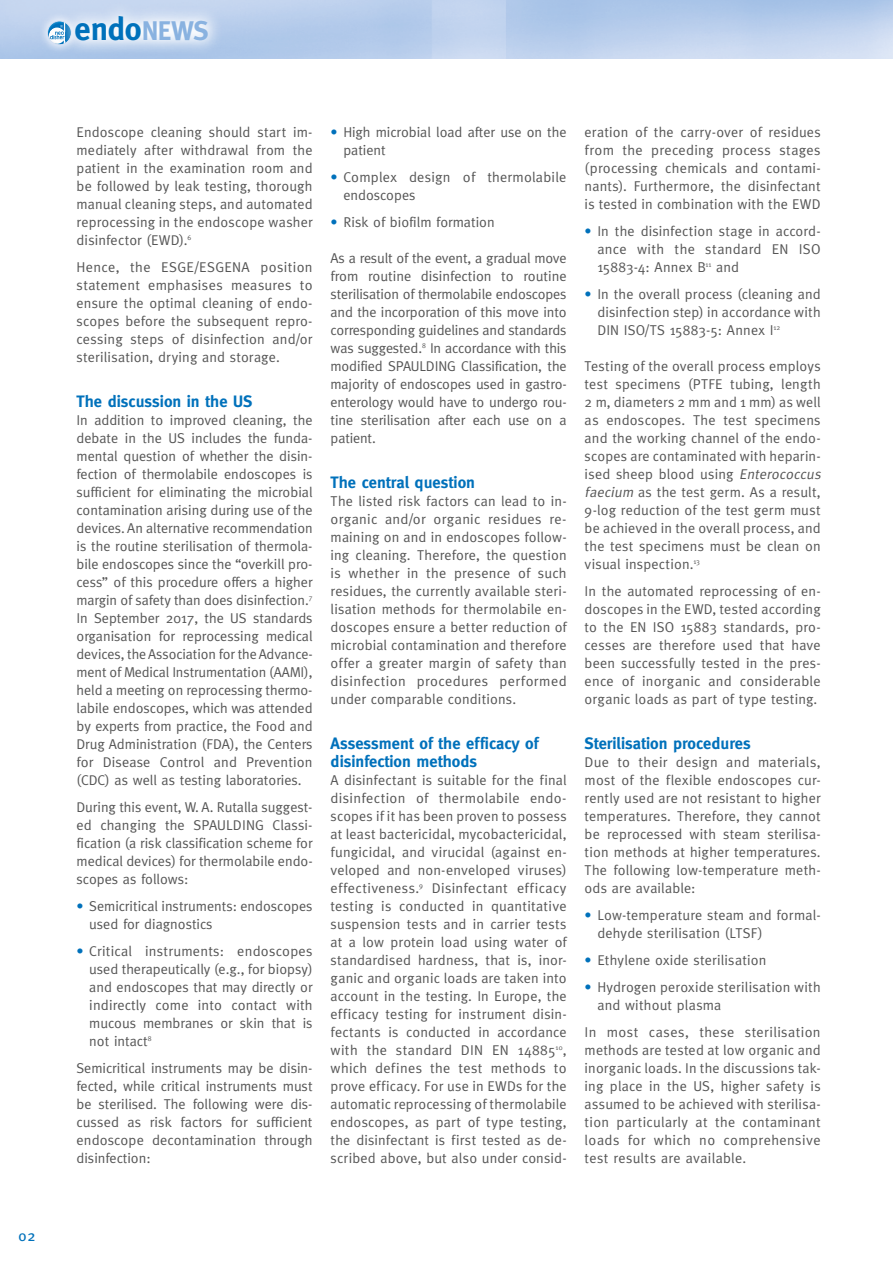
<style>
.page{position:relative;width:893px;height:1263px;background:#fff}
.page>*{position:absolute;margin:0;border:0;box-sizing:border-box;transform-origin:0 0}
.t1{font:700 32.55px "Meta";color:#0071bb}
.t2{font:700 16.5px/18px "Meta";color:#0071bb}
.t3{font:15px "Meta Plus";color:#0071bb}
.t4{font:14.25px/18px "Meta";letter-spacing:.01em;color:#565656;text-align:justify}
.s1{font-size:27px;color:#89b2e0}
.s2{color:#0071bb}
.s3{font-style:italic}
</style>
<div class="page">
<svg style="left:38px;top:12px;width:22px;height:42px"></svg>
<svg style="left:48px;top:21px;width:12px;height:24px"></svg>
<div style="left:47px;top:21px;width:25px;height:24px;border:1px solid #d3dff3;border-radius:50%"></div>
<svg style="left:60px;top:1px;width:163px;height:55px"></svg>
<p class="t3" style="left:19px;top:1227px;width:18px">02</p>
<h1 class="t1" style="left:75px;top:10px;width:136px">endo<span class="s1">NEWS</span></h1>
<p class="t4" style="left:77px;top:122px;width:238px">Endoscope cleaning should start im&shy;mediately after withdrawal from the patient in the examination room and be followed by leak testing, thorough manual cleaning steps, and automated reprocessing in the endoscope washer disinfector (EWD).<sup>6</sup></p>
<p class="t4" style="left:77px;top:257px;width:238px">Hence, the ESGE/ESGENA position statement emphasises measures to ensure the optimal cleaning of endo&shy;scopes before the subsequent repro&shy;cessing steps of disinfection and/or sterilisation, drying and storage.</p>
<p class="t2" style="left:77px;top:392px;width:178px">The discussion in the US</p>
<p class="t4" style="left:77px;top:410px;width:238px">In addition to improved cleaning, the debate in the US includes the funda&shy;mental question of whether the disin&shy;fection of thermolabile endoscopes is sufficient for eliminating the microbial contamination arising during use of the devices. An alternative recommendation is the routine sterilisation of thermola&shy;bile endoscopes since the “overkill pro&shy;cess” of this procedure offers a higher margin of safety than does disinfection.<sup>7<br></sup>In September 2017, the US standards organisation for reprocessing medical devices, the Association for the Advance&shy;ment of Medical Instrumentation (AAMI), held a meeting on reprocessing thermo&shy;labile endoscopes, which was attended by experts from practice, the Food and Drug Administration (FDA), the Centers for Disease Control and Prevention (CDC) as well as testing laboratories.</p>
<p class="t4" style="left:77px;top:797px;width:238px;text-align:left">During this event, W. A. Rutalla suggest&shy;ed changing the SPAULDING Classi&shy;fication (a risk classification scheme for medical devices) for thermolabile endo&shy;scopes as follows:</p>
<p class="t4" style="left:89px;top:896px;width:225px;text-indent:-13px"><span class="s2">•</span> Semicritical instruments: endoscopes used for diagnostics</p>
<p class="t4" style="left:89px;top:941px;width:225px;text-indent:-13px"><span class="s2">•</span> Critical instruments: endoscopes used therapeutically (e.g., for biopsy) and endoscopes that may directly or indirectly come into contact with mucous membranes or skin that is not intact<sup>8</sup></p>
<p class="t4" style="left:77px;top:1058px;width:238px">Semicritical instruments may be disin&shy;fected, while critical instruments must be sterilised. The following were dis&shy;cussed as risk factors for sufficient endoscope decontamination through disinfection:</p>
<p class="t4" style="left:343px;top:122px;width:225px;text-indent:-13px"><span class="s2">•</span> High microbial load after use on the patient</p>
<p class="t4" style="left:343px;top:167px;width:225px;text-indent:-13px"><span class="s2">•</span> Complex design of thermolabile endoscopes</p>
<p class="t4" style="left:331px;top:212px;width:166px"><span class="s2">•</span> Risk of biofilm formation</p>
<p class="t4" style="left:331px;top:248px;width:238px">As a result of the event, a gradual move from routine disinfection to routine sterilisation of thermolabile endoscopes and the incorporation of this move into corresponding guidelines and standards was suggested.<sup>8</sup> In accordance with this modified SPAULDING Classification, the majority of endoscopes used in gastro&shy;enterology would have to undergo rou&shy;tine sterilisation after each use on a patient.</p>
<p class="t2" style="left:331px;top:473px;width:146px">The central question</p>
<p class="t4" style="left:331px;top:491px;width:238px">The listed risk factors can lead to in&shy;organic and/or organic residues re&shy;maining on and in endoscopes follow&shy;ing cleaning. Therefore, the question is whether in the presence of such residues, the currently available steri&shy;lisation methods for thermolabile en&shy;doscopes ensure a better reduction of microbial contamination and therefore offer a greater margin of safety than disinfection procedures performed under comparable conditions.</p>
<p class="t2" style="left:331px;top:734px;width:209px">Assessment of the efficacy of disinfection methods</p>
<p class="t4" style="left:331px;top:770px;width:238px">A disinfectant is suitable for the final disinfection of thermolabile endo&shy;scopes if it has been proven to possess at least bactericidal, mycobactericidal, fungicidal, and virucidal (against en&shy;veloped and non-enveloped viruses) effectiveness.<sup>9</sup> Disinfectant efficacy testing is conducted in quantitative suspension tests and in carrier tests at a low protein load using water of standardised hardness, that is, inor&shy;ganic and organic loads are taken into account in the testing. In Europe, the efficacy testing for instrument disin&shy;fectants is conducted in accordance with the standard DIN EN 14885<sup>10</sup>, which defines the test methods to prove efficacy. For use in EWDs for the automatic reprocessing of thermolabile endoscopes, as part of type testing, the disinfectant is first tested as de&shy;scribed above, but also under consid-</p>
<p class="t4" style="left:585px;top:122px;width:238px">eration of the carry-over of residues from the preceding process stages (processing chemicals and contami&shy;nants). Furthermore, the disinfectant is tested in combination with the EWD</p>
<p class="t4" style="left:597px;top:221px;width:225px;text-indent:-13px"><span class="s2">•</span> In the disinfection stage in accord&shy;ance with the standard EN ISO 15883-4: Annex B<sup>11</sup> and</p>
<p class="t4" style="left:597px;top:284px;width:225px;text-indent:-13px"><span class="s2">•</span> In the overall process (cleaning and disinfection step) in accordance with DIN ISO/TS 15883-5: Annex I<sup>12</sup></p>
<p class="t4" style="left:585px;top:356px;width:240px;text-align:left">Testing of the overall process employs test specimens (PTFE tubing, length 2 m, diameters 2 mm and 1 mm) as well as endoscopes. The test specimens and the working channel of the endo&shy;scopes are contaminated with heparin&shy;ised sheep blood using <span class="s3">Enterococcus faecium</span> as the test germ. As a result, 9-log reduction of the test germ must be achieved in the overall process, and the test specimens must be clean on visual inspection.<sup>13</sup></p>
<p class="t4" style="left:585px;top:581px;width:238px">In the automated reprocessing of en&shy;doscopes in the EWD, tested according to the EN ISO 15883 standards, pro&shy;cesses are therefore used that have been successfully tested in the pres&shy;ence of inorganic and considerable organic loads as part of type testing.</p>
<p class="t2" style="left:585px;top:734px;width:168px">Sterilisation procedures</p>
<p class="t4" style="left:585px;top:752px;width:238px">Due to their design and materials, most of the flexible endoscopes cur&shy;rently used are not resistant to higher temperatures. Therefore, they cannot be reprocessed with steam sterilisa&shy;tion methods at higher temperatures.<br>The following low-temperature meth&shy;ods are available:</p>
<p class="t4" style="left:597px;top:905px;width:225px;text-indent:-13px"><span class="s2">•</span> Low-temperature steam and formal&shy;dehyde sterilisation (LTSF)</p>
<p class="t4" style="left:585px;top:950px;width:183px"><span class="s2">•</span> Ethylene oxide sterilisation</p>
<p class="t4" style="left:597px;top:977px;width:225px;text-indent:-13px"><span class="s2">•</span> Hydrogen peroxide sterilisation with and without plasma</p>
<p class="t4" style="left:585px;top:1022px;width:238px">In most cases, these sterilisation methods are tested at low organic and inorganic loads. In the discussions tak&shy;ing place in the US, higher safety is assumed to be achieved with sterilisa&shy;tion particularly at the contaminant loads for which no comprehensive test results are available.</p>
</div>
